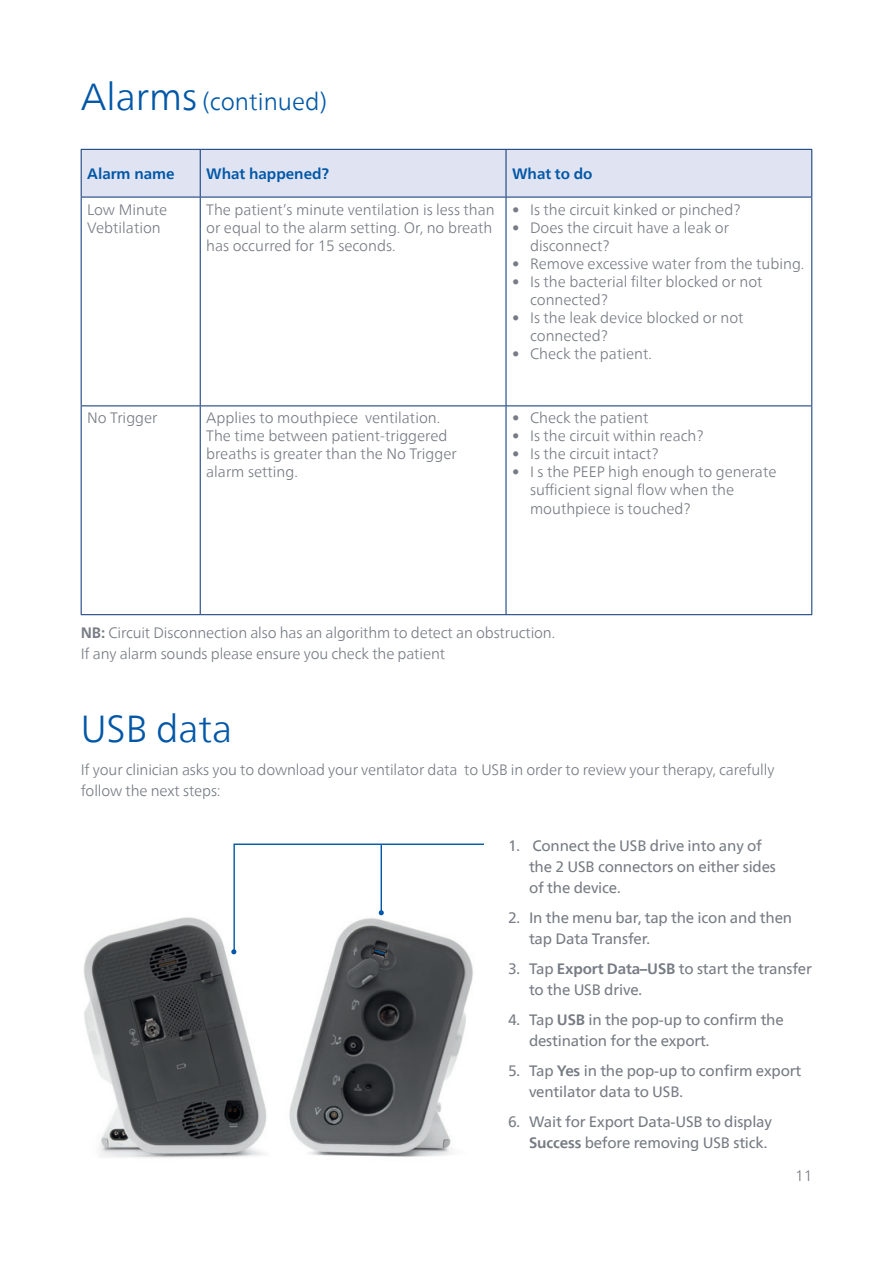
<style>
.page{position:relative;width:893px;height:1263px;background:#fff}
.page>*{position:absolute;margin:0;border:0;box-sizing:border-box;transform-origin:0 0}
.t1{font:300 37.5px "Neue Frutiger World";color:#0157a7}
.t2{font:300 24px "Neue Frutiger World";color:#0157a7}
.t3{font:300 15px/18px "Neue Frutiger World";color:#777b83}
.t4{font:15px/21px "Neue Frutiger World";letter-spacing:-.01em;color:#777b83}
.t5{font:700 15px "Neue Frutiger World";color:#0157a7}
.s1{font-size:37.5px}
.s2{color:#fff}
.s3{font-weight:700}
</style>
<div class="page">
<div style="left:82px;top:150px;width:729px;height:47px;background:#e0e4f2"></div>
<hr style="left:81px;top:149px;width:119px;height:1px;background:#043174">
<hr style="left:81px;top:150px;width:1px;height:47px;background:#043174">
<hr style="left:200px;top:149px;width:306px;height:1px;background:#043174">
<hr style="left:200px;top:150px;width:1px;height:47px;background:#043174">
<hr style="left:506px;top:149px;width:306px;height:1px;background:#043174">
<hr style="left:506px;top:150px;width:1px;height:47px;background:#043174">
<hr style="left:811px;top:150px;width:1px;height:47px;background:#043174">
<hr style="left:81px;top:197px;width:119px;height:1px;background:#043174">
<hr style="left:81px;top:197px;width:1px;height:208px;background:#043174">
<hr style="left:200px;top:197px;width:306px;height:1px;background:#043174">
<hr style="left:200px;top:197px;width:1px;height:208px;background:#043174">
<hr style="left:506px;top:197px;width:306px;height:1px;background:#043174">
<hr style="left:506px;top:197px;width:1px;height:208px;background:#043174">
<hr style="left:811px;top:197px;width:1px;height:208px;background:#043174">
<hr style="left:81px;top:406px;width:1px;height:208px;background:#043174">
<hr style="left:200px;top:406px;width:1px;height:208px;background:#043174">
<hr style="left:506px;top:406px;width:1px;height:208px;background:#043174">
<hr style="left:81px;top:405px;width:119px;height:1px;background:#043174">
<hr style="left:200px;top:405px;width:306px;height:1px;background:#043174">
<hr style="left:506px;top:405px;width:306px;height:1px;background:#043174">
<hr style="left:811px;top:406px;width:1px;height:208px;background:#043174">
<hr style="left:81px;top:614px;width:119px;height:1px;background:#043174">
<hr style="left:200px;top:614px;width:306px;height:1px;background:#043174">
<hr style="left:506px;top:614px;width:306px;height:1px;background:#043174">
<img style="left:289px;top:954px;width:184px;height:203px">
<img style="left:83px;top:917px;width:184px;height:241px">
<svg style="left:231px;top:843px;width:253px;height:111px"></svg>
<p class="t2" style="left:81px;top:83px;width:248px"><span class="s1">Alarms</span> (continued)</p>
<p class="t5" style="left:87px;top:161px;width:89px">Alarm name</p>
<p class="t5" style="left:206px;top:161px;width:124px">What happened?</p>
<p class="t5" style="left:512px;top:161px;width:82px">What to do</p>
<p class="t3" style="left:87px;top:200px;width:82px">Low Minute<br>Vebtilation</p>
<p class="t3" style="left:206px;top:200px;width:290px">The patient’s minute ventilation is less than or equal to the alarm setting. Or, no breath has occurred for 15 seconds.</p>
<p class="t3" style="left:512px;top:200px;width:230px">• Is the circuit kinked or pinched?</p>
<p class="t3" style="left:530px;top:218px;width:201px;text-indent:-18px">• Does the circuit have a leak or disconnect?</p>
<p class="t3" style="left:512px;top:254px;width:294px">• Remove excessive water from the tubing.</p>
<p class="t3" style="left:530px;top:272px;width:234px;text-indent:-18px">• Is the bacterial filter blocked or not connected?</p>
<p class="t3" style="left:530px;top:308px;width:215px;text-indent:-18px">• Is the leak device blocked or not connected?</p>
<p class="t3" style="left:512px;top:344px;width:141px">• Check the patient.</p>
<p class="t3" style="left:87px;top:409px;width:72px">No Trigger</p>
<p class="t3" style="left:206px;top:409px;width:252px">Applies to mouthpiece ventilation.<br>The time between patient-triggered breaths is greater than the No Trigger alarm setting.</p>
<p class="t3" style="left:512px;top:409px;width:138px">• Check the patient</p>
<p class="t3" style="left:512px;top:427px;width:193px">• Is the circuit within reach?</p>
<p class="t3" style="left:512px;top:445px;width:148px">• Is the circuit intact?</p>
<p class="t3" style="left:530px;top:463px;width:248px;text-indent:-18px">• I s the PEEP high enough to generate sufficient signal flow when the mouthpiece is touched?<span class="s2">l</span></p>
<p class="t3" style="left:81px;top:622px;width:476px;line-height:21px"><span class="s3">NB:</span> Circuit Disconnection also has an algorithm to detect an obstruction.<br>If any alarm sounds please ensure you check the patient</p>
<p class="t1" style="left:81px;top:699px;width:153px">USB data</p>
<p class="t3" style="left:81px;top:759px;width:695px;line-height:21px">If your clinician asks you to download your ventilator data to USB in order to review your therapy, carefully follow the next steps:</p>
<p class="t4" style="left:529px;top:836px;width:248px;text-indent:-21px">1. Connect the USB drive into any of the 2 USB connectors on either sides of the device.</p>
<p class="t4" style="left:529px;top:908px;width:265px;text-indent:-21px">2. In the menu bar, tap the icon and then tap Data Transfer.</p>
<p class="t4" style="left:529px;top:959px;width:284px;text-indent:-21px">3. Tap <span class="s3">Export Data–USB</span> to start the transfer to the USB drive.</p>
<p class="t4" style="left:529px;top:1010px;width:256px;text-indent:-21px">4. Tap <span class="s3">USB</span> in the pop-up to confirm the destination for the export.</p>
<p class="t4" style="left:529px;top:1061px;width:274px;text-indent:-21px">5. Tap <span class="s3">Yes</span> in the pop-up to confirm export ventilator data to USB.</p>
<p class="t4" style="left:529px;top:1112px;width:244px;text-indent:-21px">6. Wait for Export Data-USB to display<br><span class="s3">Success</span> before removing USB stick.</p>
<p class="t3" style="left:795px;top:1167px;width:19px">11</p>
</div>
